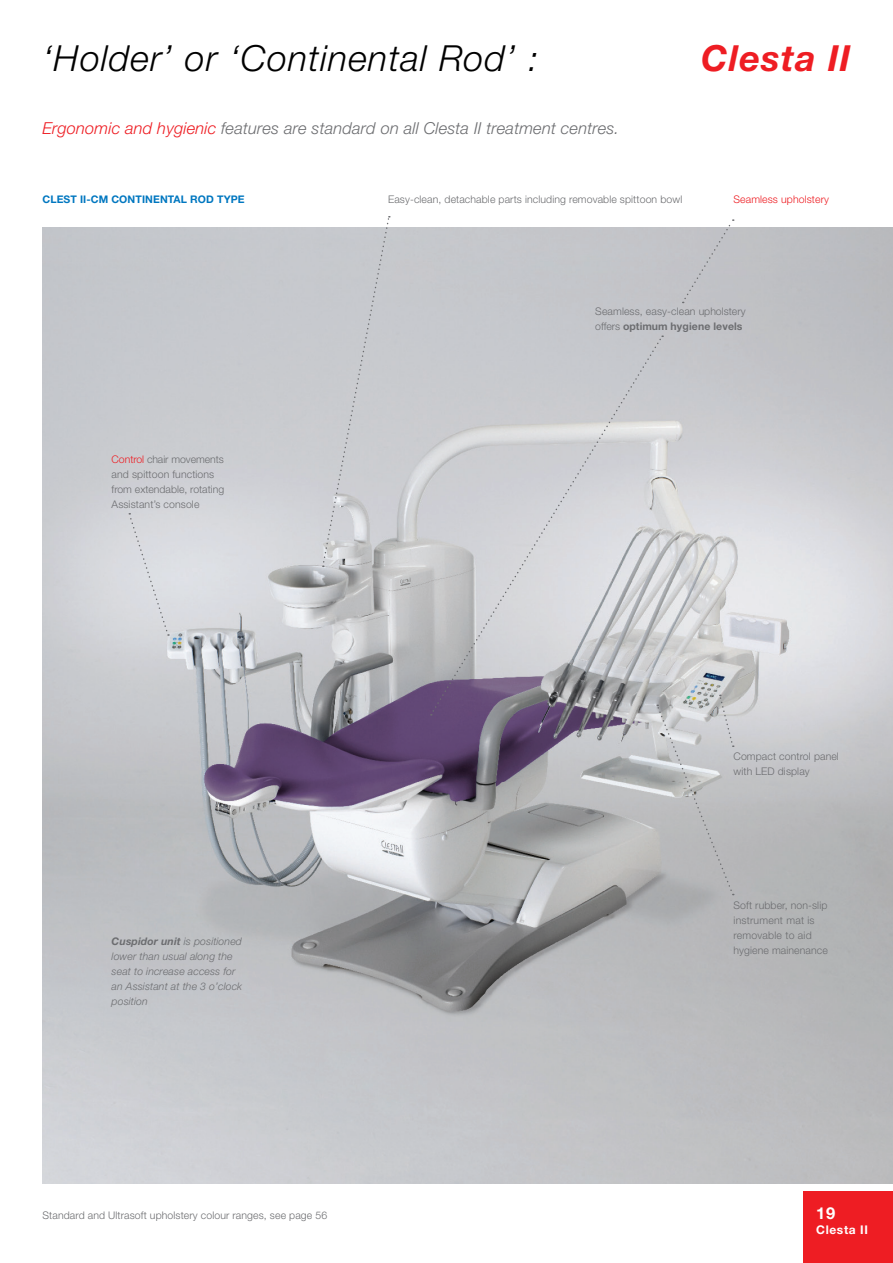
<style>
.page{position:relative;width:893px;height:1263px;background:#fff}
.page>*{position:absolute;margin:0;border:0;box-sizing:border-box;transform-origin:0 0}
.t1{font:italic 300 36px "Helvetica Neue";letter-spacing:.03em;color:#000}
.t2{font:italic 700 36px "Helvetica Neue";letter-spacing:.03em;color:#ee1d23}
.t3{font:italic 300 16.5px "Helvetica Neue";letter-spacing:.01em;color:#6c6d70}
.t4{font:700 16.5px "Helvetica Neue";color:#fff}
.t5{font:700 12px "Helvetica Neue";letter-spacing:.05em;color:#fff}
.t6{font:300 10.5px/15px "Helvetica Neue";letter-spacing:.01em;color:#6c6d70}
.t7{font:italic 300 10.5px/15px "Helvetica Neue";letter-spacing:.01em;color:#6c6d70}
.t8{font:700 10.5px "Helvetica Neue";letter-spacing:.01em;color:#0077c0}
.t9{font:300 10.5px "Helvetica Neue";letter-spacing:.01em;color:#ee1d23}
.s1{color:#ee1d23}
.s2{font-weight:700}
</style>
<div class="page">
<img style="left:43px;top:228px;width:850px;height:955px">
<div style="left:803px;top:1192px;width:90px;height:71px;background:#ee1d23"></div>
<svg style="left:322px;top:216px;width:68px;height:351px;background:#cacbcf"></svg>
<svg style="left:431px;top:336px;width:232px;height:377px;background:#c6c6cb"></svg>
<svg style="left:656px;top:695px;width:78px;height:200px;background:#bebfc1"></svg>
<div style="left:128px;top:513px;width:41px;height:123px;background:#d9dbe0"></div>
<svg style="left:683px;top:219px;width:51px;height:84px;background:#c6c6ca"></svg>
<h1 class="t1" style="left:43px;top:37px;width:497px">‘Holder’ or ‘Continental Rod’ :</h1>
<h1 class="t2" style="left:701px;top:36px;width:151px">Clesta II</h1>
<h2 class="t3" style="left:43px;top:118px;width:578px"><span class="s1">Ergonomic and hygienic</span> features are standard on all Clesta II treatment centres.</h2>
<p class="t8" style="left:43px;top:193px;width:204px">CLEST II-CM CONTINENTAL ROD TYPE</p>
<p class="t6" style="left:388px;top:192px;width:296px">Easy-clean, detachable parts including removable spittoon bowl</p>
<p class="t9" style="left:733px;top:193px;width:97px">Seamless upholstery</p>
<p class="t6" style="left:112px;top:451px;width:114px"><span class="s1">Control</span> chair movements and spittoon functions from extendable, rotating<br>Assistant’s console</p>
<p class="t7" style="left:112px;top:933px;width:132px"><span class="s2">Cuspidor unit</span> is positioned lower than usual along the seat to increase access for an Assistant at the 3 o’clock position</p>
<p class="t6" style="left:43px;top:1208px;width:286px">Standard and Ultrasoft upholstery colour ranges, see page 56</p>
<p class="t6" style="left:595px;top:303px;width:152px">Seamless, easy-clean upholstery offers <span class="s2">optimum hygiene levels</span></p>
<p class="t6" style="left:733px;top:748px;width:107px">Compact control panel with LED display</p>
<p class="t6" style="left:733px;top:897px;width:96px">Soft rubber, non-slip instrument mat is removable to aid hygiene mainenance</p>
<h2 class="t4" style="left:816px;top:1203px;width:21px">19</h2>
<p class="t5" style="left:816px;top:1222px;width:53px">Clesta II</p>
</div>
